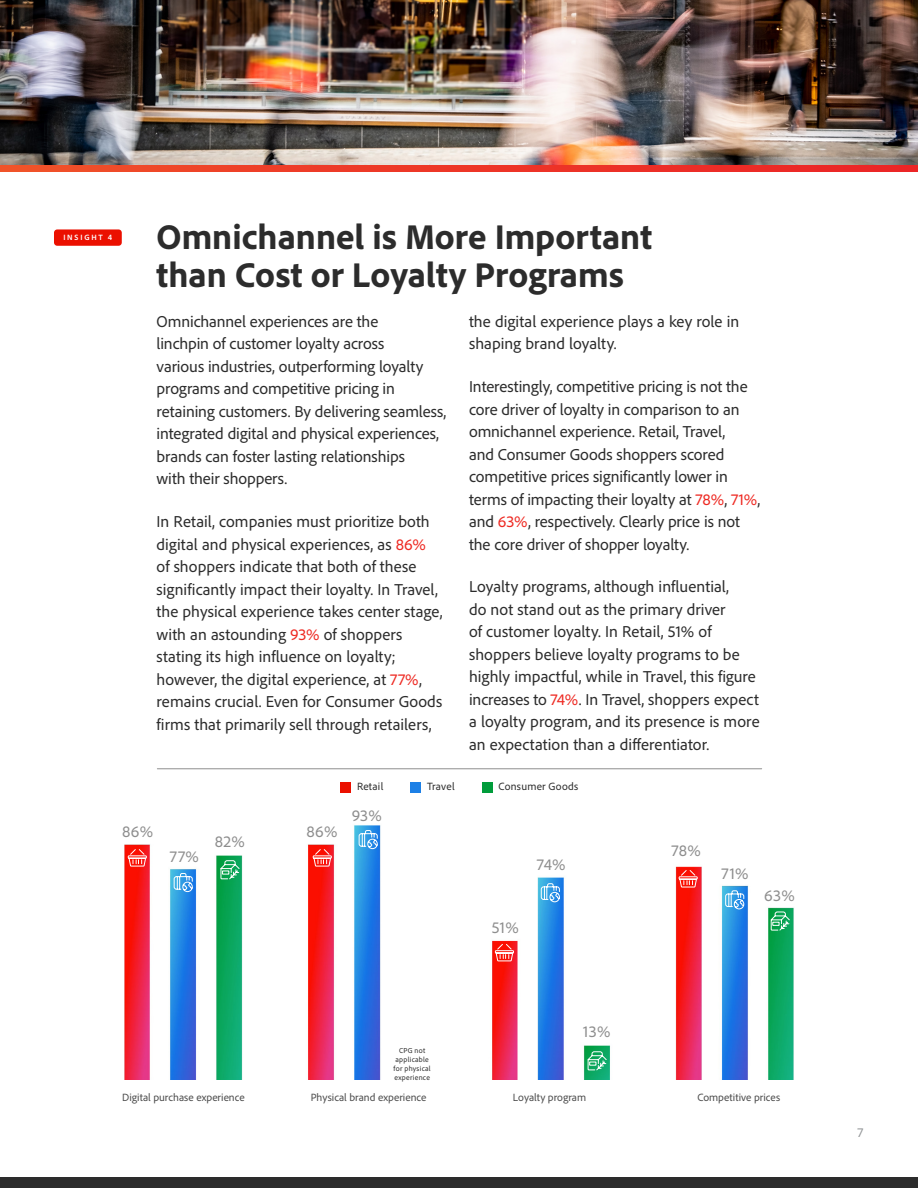
<style>
.page{position:relative;width:918px;height:1188px;background:#fff}
.page>*{position:absolute;margin:0;border:0;box-sizing:border-box;transform-origin:0 0}
.H1{font:800 36px/39px "Adobe Clean";color:#2c2c2c}
.Body{font:16.5px/22.5px "Adobe Clean";color:#2c2c2c}
.Stats_Body{font:16.5px "Adobe Clean";letter-spacing:.02em;color:#8e8e8e}
.Page_Number{font:13.5px "Adobe Clean";color:#939698}
.Stats_Item{font:10.95px "Adobe Clean";color:#4c4c4c}
.Stats_Body-2{font:10.95px "Adobe Clean";letter-spacing:.02em;color:#2c2c2c}
.Eyebrow{font:700 7.95px "Adobe Clean";letter-spacing:.225em;color:#fff}
.Stats_Body-3{font:7.5px/9px "Adobe Clean";letter-spacing:.035em;color:#2c2c2c;text-align:center}
.s1{color:#ee2a23}
</style>
<div class="page">
<div style="left:0;top:1178px;width:918px;height:10px;background:#2c2c2c"></div>
<hr style="left:157px;top:768px;width:605px;height:1px;background:#8e8e8e">
<img style="left:125px;top:825px;width:669px;height:255px">
<div style="left:340px;top:782px;width:10px;height:11px;background:#eb1000"></div>
<div style="left:411px;top:782px;width:10px;height:11px;background:#1d80e6"></div>
<div style="left:482px;top:782px;width:10px;height:11px;background:#009c3b"></div>
<img style="left:0;top:0;width:918px;height:166px">
<div style="left:54px;top:229px;width:68px;height:17px;background:#eb1000;border-radius:3px"></div>
<svg style="left:0;top:166px;width:918px;height:6px;background:#ed3827"></svg>
<svg style="left:127px;top:848px;width:20px;height:19px"></svg>
<svg style="left:494px;top:943px;width:20px;height:19px"></svg>
<svg style="left:678px;top:869px;width:20px;height:19px"></svg>
<svg style="left:312px;top:848px;width:20px;height:19px"></svg>
<svg style="left:173px;top:873px;width:20px;height:20px"></svg>
<svg style="left:540px;top:883px;width:20px;height:20px"></svg>
<svg style="left:725px;top:890px;width:20px;height:20px"></svg>
<svg style="left:358px;top:830px;width:20px;height:20px"></svg>
<svg style="left:220px;top:861px;width:20px;height:19px"></svg>
<svg style="left:587px;top:1052px;width:21px;height:19px"></svg>
<svg style="left:770px;top:912px;width:21px;height:19px"></svg>
<p class="Eyebrow" style="left:63px;top:232px;width:51px">INSIGHT 4</p>
<p class="H1" style="left:157px;top:216px;width:497px">Omnichannel is More Important than Cost or Loyalty Programs</p>
<p class="Body" style="left:157px;top:310px;width:291px">Omnichannel experiences are the<br>linchpin of customer loyalty across<br>various industries, outperforming loyalty programs and competitive pricing in retaining customers. By delivering seamless, integrated digital and physical experiences, brands can foster lasting relationships<br>with their shoppers.</p>
<p class="Body" style="left:157px;top:510px;width:287px">In Retail, companies must prioritize both digital and physical experiences, as <span class="s1">86% </span>of shoppers indicate that both of these significantly impact their loyalty. In Travel, the physical experience takes center stage, with an astounding <span class="s1">93%</span> of shoppers stating its high influence on loyalty; however, the digital experience, at <span class="s1">77%</span>, remains crucial. Even for Consumer Goods firms that primarily sell through retailers,</p>
<p class="Body" style="left:469px;top:310px;width:272px">the digital experience plays a key role in shaping brand loyalty.</p>
<p class="Body" style="left:469px;top:375px;width:293px">Interestingly, competitive pricing is not the core driver of loyalty in comparison to an omnichannel experience. Retail, Travel,<br>and Consumer Goods shoppers scored competitive prices significantly lower in terms of impacting their loyalty at <span class="s1">78%</span>, <span class="s1">71%</span>, and <span class="s1">63%</span>, respectively. Clearly price is not the core driver of shopper loyalty.</p>
<p class="Body" style="left:469px;top:575px;width:292px">Loyalty programs, although influential,<br>do not stand out as the primary driver<br>of customer loyalty. In Retail, 51% of shoppers believe loyalty programs to be highly impactful, while in Travel, this figure increases to <span class="s1">74%</span>. In Travel, shoppers expect a loyalty program, and its presence is more an expectation than a differentiator.</p>
<p class="Stats_Body" style="left:122px;top:821px;width:33px">86%</p>
<p class="Stats_Body" style="left:306px;top:821px;width:33px">86%</p>
<p class="Stats_Body" style="left:215px;top:831px;width:32px">82%</p>
<p class="Stats_Body" style="left:170px;top:846px;width:31px">77%</p>
<p class="Stats_Body-2" style="left:357px;top:780px;width:28px">Retail</p>
<p class="Stats_Body" style="left:352px;top:804px;width:32px">93%</p>
<p class="Stats_Body-2" style="left:427px;top:780px;width:29px">Travel</p>
<p class="Stats_Body-2" style="left:499px;top:780px;width:81px">Consumer Goods</p>
<p class="Stats_Body" style="left:537px;top:854px;width:30px">74%</p>
<p class="Stats_Body" style="left:492px;top:917px;width:29px">51%</p>
<p class="Stats_Body" style="left:671px;top:840px;width:31px">78%</p>
<p class="Stats_Body" style="left:721px;top:862px;width:29px">71%</p>
<p class="Stats_Body" style="left:764px;top:885px;width:32px">63%</p>
<p class="Stats_Body-3" style="left:394px;top:1046px;width:39px">CPG not applicable for physical experience</p>
<p class="Stats_Body" style="left:583px;top:1021px;width:29px">13%</p>
<p class="Stats_Item" style="left:122px;top:1090px;width:124px">Digital purchase experience</p>
<p class="Stats_Item" style="left:311px;top:1090px;width:117px">Physical brand experience</p>
<p class="Stats_Item" style="left:513px;top:1090px;width:75px">Loyalty program</p>
<p class="Stats_Item" style="left:697px;top:1090px;width:84px">Competitive prices</p>
<p class="Page_Number" style="left:857px;top:1124px;width:7px">7</p>
</div>
